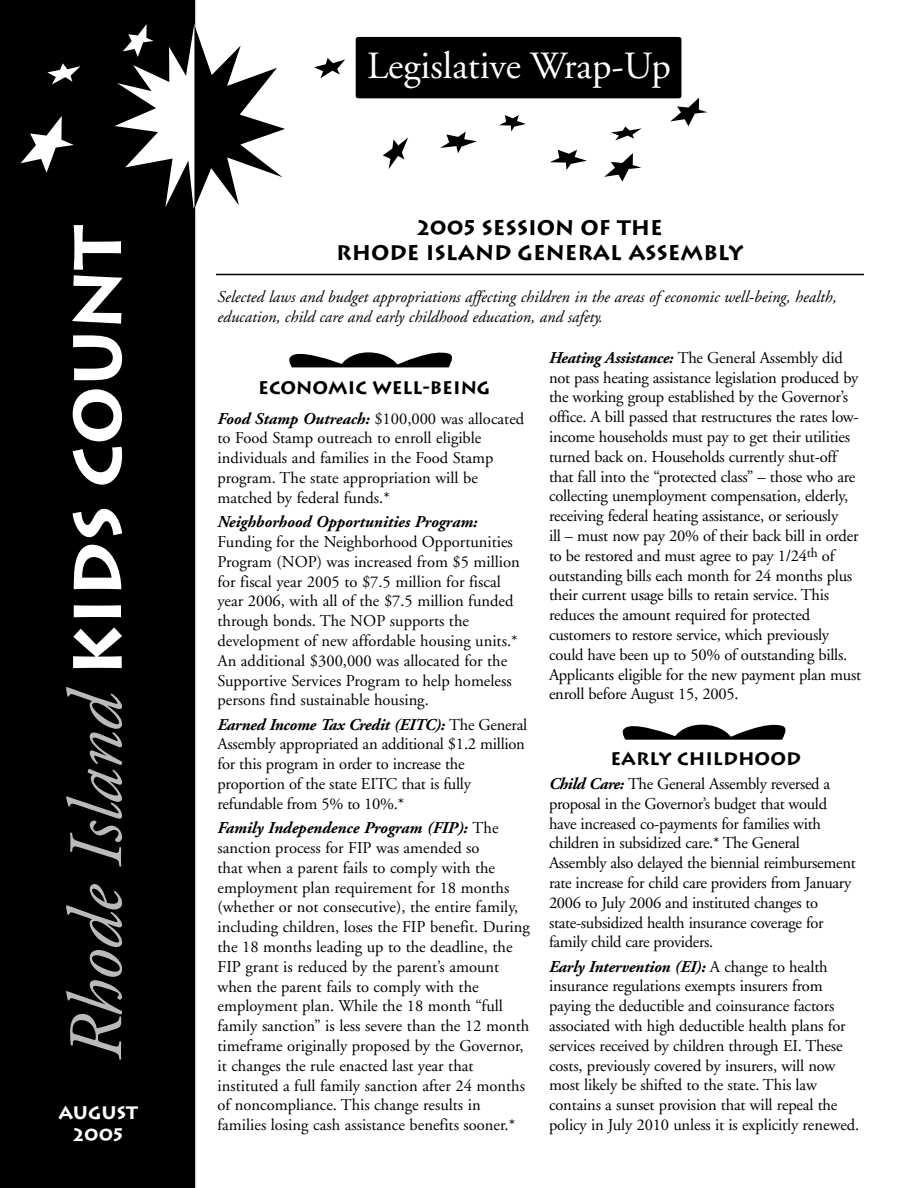
<style>
.page{position:relative;width:918px;height:1188px;background:#fff}
.page>*{position:absolute;margin:0;border:0;box-sizing:border-box;transform-origin:0 0}
.t1{font:italic 76.65px "Adobe Garamond";color:#bababa}
.t2{font:38.4px "Adobe Garamond";color:#fff}
.t3{font:700 21px/25.2px "Lithos";color:#000;text-align:center}
.t4{font:700 18px "Lithos";color:#000}
.t5{font:700 18px/21.6px "Lithos";color:#fff;text-align:center}
.t6{font:16.5px/19.8px "Adobe Garamond";letter-spacing:-.01em;color:#000}
.t7{font:italic 16.5px/19.8px "Adobe Garamond";color:#000}
.t8{font:italic 700 16.5px "Adobe Garamond";color:#000}
.s1{font-family:"Lithos";font-weight:700;font-style:normal;font-size:66.9px;color:#fff}
.s2{font-weight:700;font-style:italic}
</style>
<div class="page">
<div style="left:0;top:0;width:195px;height:1188px;background:#000"></div>
<svg style="left:314px;top:58px;width:31px;height:20px"></svg>
<svg style="left:355px;top:36px;width:353px;height:146px"></svg>
<svg style="left:47px;top:63px;width:34px;height:21px"></svg>
<svg style="left:21px;top:116px;width:53px;height:57px"></svg>
<svg style="left:115px;top:23px;width:170px;height:188px"></svg>
<svg style="left:289px;top:352px;width:163px;height:15px"></svg>
<hr style="left:216px;top:274px;width:648px;height:1px;background:#000">
<svg style="left:622px;top:724px;width:164px;height:16px"></svg>
<h1 class="t1" style="left:66px;top:1061px;width:837px;rotate:-90deg">Rhode Island <span class="s1">KIDS COUNT</span></h1>
<p class="t5" style="left:58px;top:1102px;width:81px">AUGUST<br>2005</p>
<h2 class="t2" style="left:367px;top:51px;width:305px">Legislative Wrap-Up</h2>
<p class="t3" style="left:336px;top:215px;width:409px">2005 SESSION OF THE<br>RHODE ISLAND GENERAL ASSEMBLY</p>
<p class="t7" style="left:218px;top:288px;width:621px">Selected laws and budget appropriations affecting children in the areas of economic well-being, health, education, child care and early childhood education, and safety.</p>
<p class="t4" style="left:258px;top:377px;width:234px">ECONOMIC WELL-BEING</p>
<p class="t6" style="left:218px;top:410px;width:308px"><span class="s2">Food Stamp Outreach:</span> $100,000 was allocated to Food Stamp outreach to enroll eligible individuals and families in the Food Stamp program. The state appropriation will be matched by federal funds.*</p>
<p class="t8" style="left:218px;top:515px;width:261px">Neighborhood Opportunities Program:</p>
<p class="t6" style="left:218px;top:533px;width:304px">Funding for the Neighborhood Opportunities Program (NOP) was increased from $5 million for fiscal year 2005 to $7.5 million for fiscal year 2006, with all of the $7.5 million funded through bonds. The NOP supports the development of new affordable housing units.* An additional $300,000 was allocated for the Supportive Services Program to help homeless persons find sustainable housing.</p>
<p class="t6" style="left:218px;top:716px;width:311px"><span class="s2">Earned Income Tax Credit (EITC):</span> The General Assembly appropriated an additional $1.2 million for this program in order to increase the proportion of the state EITC that is fully refundable from 5% to 10%.*</p>
<p class="t6" style="left:217px;top:819px;width:314px"><span class="s2">Family Independence Program (FIP):</span> The sanction process for FIP was amended so<br>that when a parent fails to comply with the employment plan requirement for 18 months (whether or not consecutive), the entire family, including children, loses the FIP benefit. During the 18 months leading up to the deadline, the FIP grant is reduced by the parent’s amount when the parent fails to comply with the employment plan. While the 18 month “full family sanction” is less severe than the 12 month timeframe originally proposed by the Governor, it changes the rule enacted last year that instituted a full family sanction after 24 months of noncompliance. This change results in families losing cash assistance benefits sooner.*</p>
<p class="t6" style="left:549px;top:349px;width:314px"><span class="s2">Heating Assistance:</span> The General Assembly did not pass heating assistance legislation produced by the working group established by the Governor’s office. A bill passed that restructures the rates low&shy;income households must pay to get their utilities turned back on. Households currently shut-off that fall into the “protected class” – those who are collecting unemployment compensation, elderly, receiving federal heating assistance, or seriously<br>ill – must now pay 20% of their back bill in order to be restored and must agree to pay 1/24<sup>th</sup> of outstanding bills each month for 24 months plus their current usage bills to retain service. This reduces the amount required for protected customers to restore service, which previously could have been up to 50% of outstanding bills.<br>Applicants eligible for the new payment plan must enroll before August 15, 2005.</p>
<p class="t4" style="left:611px;top:748px;width:192px">EARLY CHILDHOOD</p>
<p class="t6" style="left:549px;top:775px;width:308px"><span class="s2">Child Care:</span> The General Assembly reversed a proposal in the Governor’s budget that would have increased co-payments for families with children in subsidized care.* The General Assembly also delayed the biennial reimbursement rate increase for child care providers from January 2006 to July 2006 and instituted changes to state-subsidized health insurance coverage for family child care providers.</p>
<p class="t6" style="left:549px;top:958px;width:312px"><span class="s2">Early Intervention (EI):</span> A change to health insurance regulations exempts insurers from paying the deductible and coinsurance factors associated with high deductible health plans for services received by children through EI. These costs, previously covered by insurers, will now most likely be shifted to the state. This law contains a sunset provision that will repeal the policy in July 2010 unless it is explicitly renewed.</p>
</div>
